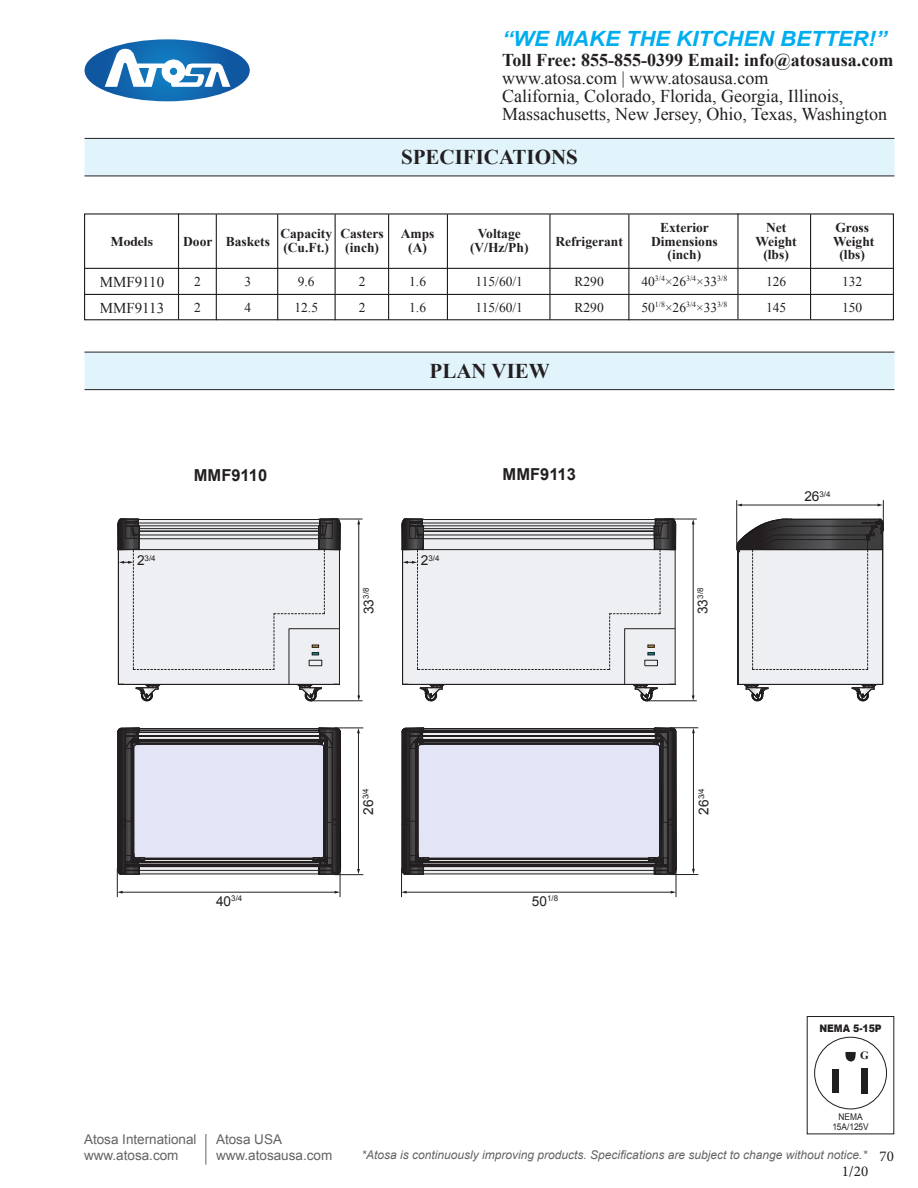
<style>
.page{position:relative;width:918px;height:1188px;background:#fff}
.page>*{position:absolute;margin:0;border:0;box-sizing:border-box;transform-origin:0 0}
.t1{font:italic 700 21px "Arial";color:#00aeef;scale:1.05 1}
.t2{font:700 21px "Times New Roman";color:#231f20}
.t3{font:18px/18px "Times New Roman";color:#231f20}
.t4{font:700 18px "Times New Roman";color:#231f20}
.Part_Numbers{font:700 16.5px "Arial";color:#231f20}
.TableBody10{font:15px "Times New Roman";color:#231f20}
.t5{font:15px "Minion Pro";color:#231f20}
.Table_Heading_9ptTim{font:700 13.5px "Times New Roman";color:#231f20}
.t6{font:13.5px/16.2px "Arial";color:#636366}
.timesTableHeadingbod{font:13.5px "Times New Roman";color:#231f20}
.TableBody10-2{font:700 13.5px "Times";color:#231f20}
.t7{font:italic 12px "Arial";color:#636366}
.t8{font:700 11.1px "Times New Roman";color:#211e1e}
.t9{font:900 10.35px "Arial";letter-spacing:-.005em;color:#211e1e;scale:.9 1}
.t10{font:9.3px/10.1px "Arial";letter-spacing:-.005em;color:#211e1e;text-align:center;scale:.9 1}
.t11{font:7.95px "Arial";color:#231f20}
.timesTableHeadingbod-2{font:7.8px "Times New Roman";color:#231f20}
.s1{font-size:13.5px}
.s2{font-size:13.65px}
</style>
<div class="page">
<div style="left:85px;top:138px;width:810px;height:38px;background:#e1f4fc"></div>
<hr style="left:85px;top:138px;width:810px;height:1px;background:#231f20">
<hr style="left:85px;top:176px;width:810px;height:1px;background:#231f20">
<div style="left:85px;top:352px;width:810px;height:38px;background:#e1f4fc"></div>
<hr style="left:85px;top:352px;width:810px;height:1px;background:#231f20">
<hr style="left:85px;top:389px;width:810px;height:1px;background:#231f20">
<svg style="left:85px;top:39px;width:165px;height:62px"></svg>
<hr style="left:206px;top:1134px;width:1px;height:31px;background:#636366">
<svg style="left:117px;top:518px;width:224px;height:183px;background:#dadadd"></svg>
<svg style="left:117px;top:727px;width:246px;height:170px"></svg>
<hr style="left:358px;top:523px;width:1px;height:173px;background:#231f20">
<svg style="left:357px;top:695px;width:3px;height:6px"></svg>
<hr style="left:329px;top:519px;width:34px;height:1px;background:#231f20">
<hr style="left:310px;top:701px;width:53px;height:1px;background:#231f20">
<hr style="left:647px;top:701px;width:50px;height:1px;background:#231f20">
<svg style="left:401px;top:727px;width:297px;height:170px"></svg>
<svg style="left:401px;top:500px;width:483px;height:201px"></svg>
<hr style="left:736px;top:500px;width:1px;height:50px;background:#231f20">
<div style="left:84px;top:213px;width:810px;height:107px;border:1px solid #231f20"></div>
<hr style="left:85px;top:268px;width:809px;height:1px;background:#231f20">
<hr style="left:85px;top:294px;width:809px;height:1px;background:#231f20">
<hr style="left:178px;top:213px;width:1px;height:107px;background:#231f20">
<hr style="left:388px;top:214px;width:1px;height:106px;background:#231f20">
<hr style="left:447px;top:214px;width:1px;height:106px;background:#231f20">
<hr style="left:628px;top:214px;width:1px;height:106px;background:#231f20">
<hr style="left:737px;top:213px;width:2px;height:106px;background:#231f20">
<hr style="left:549px;top:214px;width:2px;height:106px;background:#231f20">
<hr style="left:810px;top:214px;width:1px;height:106px;background:#231f20">
<hr style="left:335px;top:214px;width:1px;height:106px;background:#231f20">
<hr style="left:216px;top:214px;width:1px;height:106px;background:#231f20">
<hr style="left:277px;top:214px;width:1px;height:106px;background:#231f20">
<div style="left:814px;top:1037px;width:73px;height:72px;border:1px solid #211e1e;border-radius:50%"></div>
<svg style="left:845px;top:1052px;width:11px;height:10px"></svg>
<div style="left:832px;top:1070px;width:7px;height:23px;background:#211e1e"></div>
<div style="left:861px;top:1068px;width:7px;height:26px;background:#211e1e"></div>
<h1 class="t1" style="left:502px;top:25px;width:368px">“WE MAKE THE KITCHEN BETTER!”</h1>
<h2 class="t4" style="left:502px;top:48px;width:393px">Toll Free: 855-855-0399 Email: info@atosausa.com</h2>
<h2 class="t3" style="left:502px;top:69px;width:386px">www.atosa.com | www.atosausa.com<br>California, Colorado, Florida, Georgia, Illinois,<br>Massachusetts, New Jersey, Ohio, Texas, Washington</h2>
<h1 class="t2" style="left:401px;top:143px;width:178px">SPECIFICATIONS</h1>
<p class="TableBody10-2" style="left:111px;top:229px;width:43px">Models</p>
<p class="TableBody10" style="left:100px;top:272px;width:66px">MMF9110</p>
<p class="TableBody10" style="left:100px;top:298px;width:66px">MMF9113</p>
<p class="Table_Heading_9ptTim" style="left:280px;top:224px;width:53px">Capacity</p>
<p class="Table_Heading_9ptTim" style="left:283px;top:238px;width:47px">(Cu.Ft.)</p>
<p class="Table_Heading_9ptTim" style="left:340px;top:224px;width:45px">Casters</p>
<p class="Table_Heading_9ptTim" style="left:345px;top:238px;width:35px">(inch)</p>
<p class="Table_Heading_9ptTim" style="left:401px;top:224px;width:35px">Amps</p>
<p class="Table_Heading_9ptTim" style="left:408px;top:238px;width:20px">(A)</p>
<p class="Table_Heading_9ptTim" style="left:478px;top:224px;width:45px">Voltage</p>
<p class="Table_Heading_9ptTim" style="left:470px;top:238px;width:60px">(V/Hz/Ph)</p>
<p class="Table_Heading_9ptTim" style="left:183px;top:232px;width:31px">Door</p>
<p class="Table_Heading_9ptTim" style="left:555px;top:232px;width:69px">Refrigerant</p>
<p class="Table_Heading_9ptTim" style="left:226px;top:232px;width:46px">Baskets</p>
<p class="timesTableHeadingbod" style="left:194px;top:272px;width:8px">2</p>
<p class="timesTableHeadingbod" style="left:194px;top:298px;width:8px">2</p>
<p class="timesTableHeadingbod" style="left:244px;top:272px;width:8px">3</p>
<p class="timesTableHeadingbod" style="left:298px;top:272px;width:18px">9.6</p>
<p class="timesTableHeadingbod" style="left:244px;top:298px;width:8px">4</p>
<p class="timesTableHeadingbod" style="left:294px;top:298px;width:25px">12.5</p>
<p class="timesTableHeadingbod" style="left:359px;top:272px;width:8px">2</p>
<p class="timesTableHeadingbod" style="left:359px;top:298px;width:8px">2</p>
<p class="timesTableHeadingbod" style="left:409px;top:272px;width:18px">1.6</p>
<p class="timesTableHeadingbod" style="left:409px;top:298px;width:18px">1.6</p>
<p class="timesTableHeadingbod" style="left:476px;top:272px;width:49px">115/60/1</p>
<p class="timesTableHeadingbod" style="left:476px;top:298px;width:49px">115/60/1</p>
<p class="timesTableHeadingbod" style="left:575px;top:272px;width:31px">R290</p>
<p class="timesTableHeadingbod" style="left:575px;top:298px;width:31px">R290</p>
<p class="Table_Heading_9ptTim" style="left:660px;top:218px;width:50px">Exterior</p>
<p class="Table_Heading_9ptTim" style="left:651px;top:232px;width:68px">Dimensions</p>
<p class="Table_Heading_9ptTim" style="left:668px;top:245px;width:35px">(inch)</p>
<p class="timesTableHeadingbod-2" style="left:641px;top:273px;width:87px"><span class="s1">40</span>3/4<span class="s1">×26</span>3/4<span class="s1">×33</span>3/8</p>
<p class="timesTableHeadingbod-2" style="left:641px;top:299px;width:87px"><span class="s1">50</span>1/8<span class="s1">×26</span>3/4<span class="s1">×33</span>3/8</p>
<h1 class="t2" style="left:430px;top:356px;width:122px">PLAN VIEW</h1>
<p class="Table_Heading_9ptTim" style="left:766px;top:218px;width:22px">Net</p>
<p class="Table_Heading_9ptTim" style="left:756px;top:232px;width:43px">Weight</p>
<p class="Table_Heading_9ptTim" style="left:763px;top:245px;width:27px">(lbs)</p>
<p class="timesTableHeadingbod" style="left:766px;top:272px;width:22px">126</p>
<p class="timesTableHeadingbod" style="left:766px;top:298px;width:22px">145</p>
<p class="Table_Heading_9ptTim" style="left:835px;top:218px;width:35px">Gross</p>
<p class="Table_Heading_9ptTim" style="left:833px;top:232px;width:43px">Weight</p>
<p class="Table_Heading_9ptTim" style="left:839px;top:245px;width:27px">(lbs)</p>
<p class="timesTableHeadingbod" style="left:842px;top:272px;width:22px">132</p>
<p class="timesTableHeadingbod" style="left:842px;top:298px;width:22px">150</p>
<p class="Part_Numbers" style="left:194px;top:464px;width:75px">MMF9110</p>
<p class="Part_Numbers" style="left:503px;top:463px;width:75px">MMF9113</p>
<p class="t11" style="left:137px;top:553px;width:20px"><span class="s2">2</span>3/4</p>
<p class="t11" style="left:421px;top:553px;width:20px"><span class="s2">2</span>3/4</p>
<p class="t11" style="left:361px;top:614px;width:28px;rotate:-90deg"><span class="s2">33</span>3/8</p>
<p class="t11" style="left:695px;top:614px;width:28px;rotate:-90deg"><span class="s2">33</span>3/8</p>
<p class="t11" style="left:804px;top:489px;width:28px"><span class="s2">26</span>3/4</p>
<p class="t11" style="left:216px;top:893px;width:28px"><span class="s2">40</span>3/4</p>
<p class="t11" style="left:361px;top:815px;width:28px;rotate:-90deg"><span class="s2">26</span>3/4</p>
<p class="t11" style="left:696px;top:815px;width:28px;rotate:-90deg"><span class="s2">26</span>3/4</p>
<p class="t11" style="left:532px;top:893px;width:28px"><span class="s2">50</span>1/8</p>
<p class="t9" style="left:819px;top:1021px;width:71px">NEMA 5-15P</p>
<p class="t8" style="left:860px;top:1048px;width:10px">G</p>
<p class="t10" style="left:832px;top:1112px;width:42px">NEMA<br>15A/125V</p>
<p class="t6" style="left:84px;top:1131px;width:114px">Atosa International www.atosa.com</p>
<p class="t6" style="left:216px;top:1131px;width:118px">Atosa USA www.atosausa.com</p>
<p class="t7" style="left:362px;top:1147px;width:507px">*Atosa is continuously improving products. Specifications are subject to change without notice.*</p>
<p class="t5" style="left:842px;top:1161px;width:28px">1/20</p>
<p class="t5" style="left:880px;top:1146px;width:16px">70</p>
</div>
